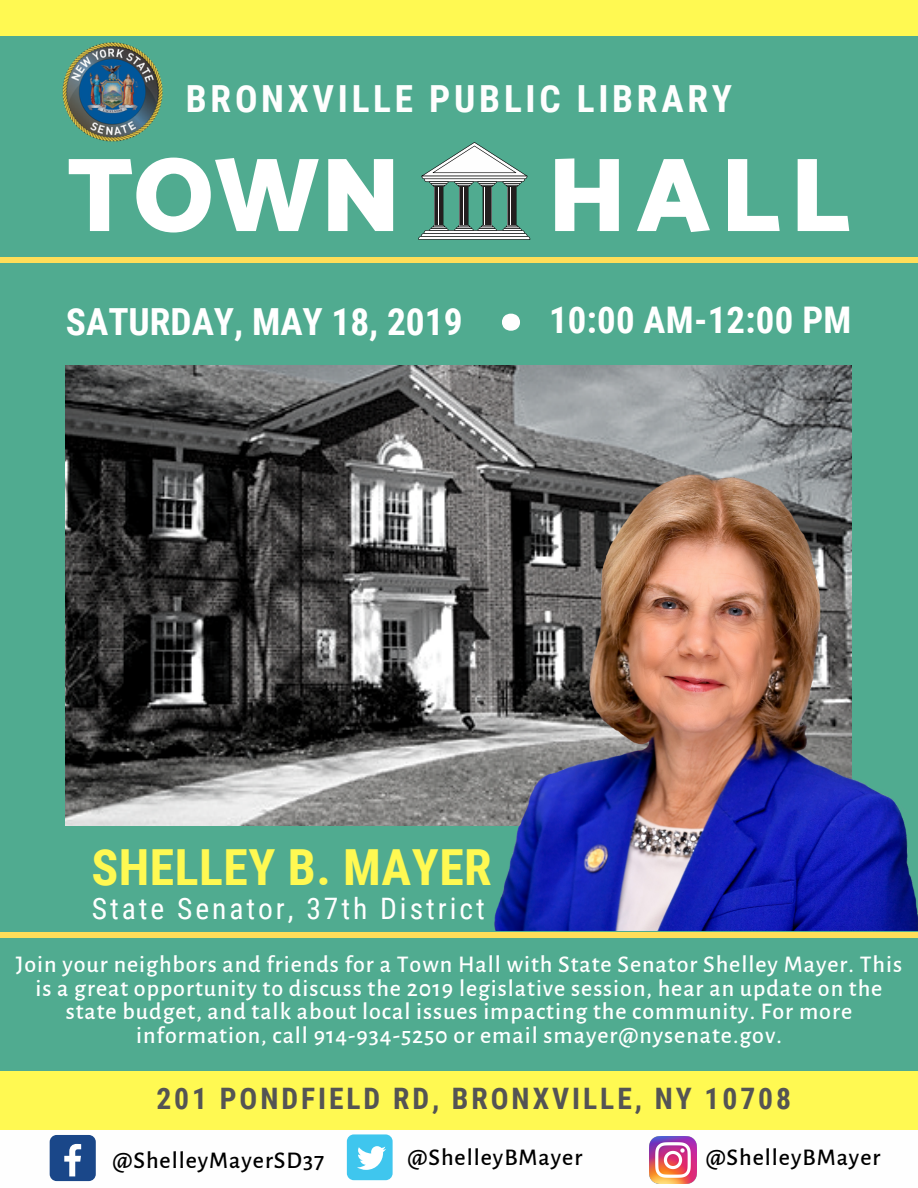
<style>
.page{position:relative;width:918px;height:1188px;background:#50ab90}
.page>*{position:absolute;margin:0;border:0;box-sizing:border-box;transform-origin:0 0}
.t1{font:700 112.5px "Roboto Condensed";color:#fefefe}
.t2{font:900 105.9px "Catamaran";letter-spacing:.04em;color:#fff}
.t3{font:700 49.8px "Roboto Condensed";letter-spacing:.01em;color:#fff952}
.t4{font:700 37.35px "Roboto Condensed";letter-spacing:.1em;color:#fefefe}
.t5{font:700 37.35px "Roboto Condensed";color:#fff}
.t6{font:700 36.75px "Roboto Condensed";letter-spacing:.01em;color:#fff}
.t7{font:700 29.55px "Roboto Condensed";letter-spacing:.1em;color:#545454}
.t8{font:29.55px "Roboto Condensed";letter-spacing:.1em;color:#fff}
.t9{font:500 24px/23.7px "Alegreya Sans";letter-spacing:.04em;color:#fff;text-align:center}
.t10{font:500 24px "Alegreya Sans";letter-spacing:.04em;color:#000}
</style>
<div class="page">
<img style="left:66px;top:365px;width:785px;height:461px">
<div style="left:0;top:258px;width:918px;height:5px;background:#ffde59"></div>
<div style="left:0;top:1130px;width:918px;height:58px;background:#fefefe"></div>
<div style="left:0;top:932px;width:918px;height:6px;background:#ffde59"></div>
<svg style="left:418px;top:142px;width:112px;height:98px"></svg>
<hr style="left:509px;top:186px;width:1px;height:39px;background:#231f1f">
<hr style="left:510px;top:186px;width:1px;height:39px;background:#231f1f">
<hr style="left:511px;top:186px;width:1px;height:39px;background:#231f1f">
<hr style="left:512px;top:186px;width:1px;height:39px;background:#231f1f">
<hr style="left:513px;top:186px;width:1px;height:39px;background:#231f1f">
<hr style="left:514px;top:186px;width:1px;height:39px;background:#231f1f">
<hr style="left:515px;top:186px;width:1px;height:39px;background:#231f1f">
<img style="left:482px;top:473px;width:436px;height:458px">
<div style="left:0;top:0;width:918px;height:36px;background:#fff952"></div>
<div style="left:0;top:1071px;width:918px;height:59px;background:#fff952"></div>
<div style="left:50px;top:1135px;width:46px;height:46px;background:#1a4789;border-radius:7px"></div>
<svg style="left:64px;top:1144px;width:17px;height:32px"></svg>
<div style="left:347px;top:1134px;width:46px;height:46px;background:#3fc6ee;border-radius:7px"></div>
<svg style="left:357px;top:1146px;width:29px;height:24px"></svg>
<img style="left:649px;top:1137px;width:48px;height:47px">
<img style="left:62px;top:42px;width:101px;height:100px">
<h3 class="t4" style="left:186px;top:78px;width:548px">BRONXVILLE PUBLIC LIBRARY</h3>
<h2 class="t2" style="left:68px;top:115px;width:335px">TOWN</h2>
<h2 class="t2" style="left:547px;top:115px;width:305px">HALL</h2>
<h3 class="t5" style="left:66px;top:300px;width:398px">SATURDAY, MAY 18, 2019</h3>
<h1 class="t1" style="left:495px;top:226px;width:34px">.</h1>
<h3 class="t6" style="left:549px;top:299px;width:304px">10:00 AM-12:00 PM</h3>
<h3 class="t3" style="left:91px;top:839px;width:402px">SHELLEY B. MAYER</h3>
<p class="t8" style="left:92px;top:891px;width:394px">State Senator, 37th District</p>
<p class="t9" style="left:16px;top:953px;width:888px">Join your neighbors and friends for a Town Hall with State Senator Shelley Mayer. This is a great opportunity to discuss the 2019 legislative session, hear an update on the state budget, and talk about local issues impacting the community. For more information, call 914-934-5250 or email smayer@nysenate.gov.</p>
<p class="t7" style="left:156px;top:1082px;width:636px">201 PONDFIELD RD, BRONXVILLE, NY 10708</p>
<p class="t10" style="left:113px;top:1146px;width:213px">@ShelleyMayerSD37</p>
<p class="t10" style="left:408px;top:1144px;width:176px">@ShelleyBMayer</p>
<p class="t10" style="left:706px;top:1143px;width:176px">@ShelleyBMayer</p>
</div>
